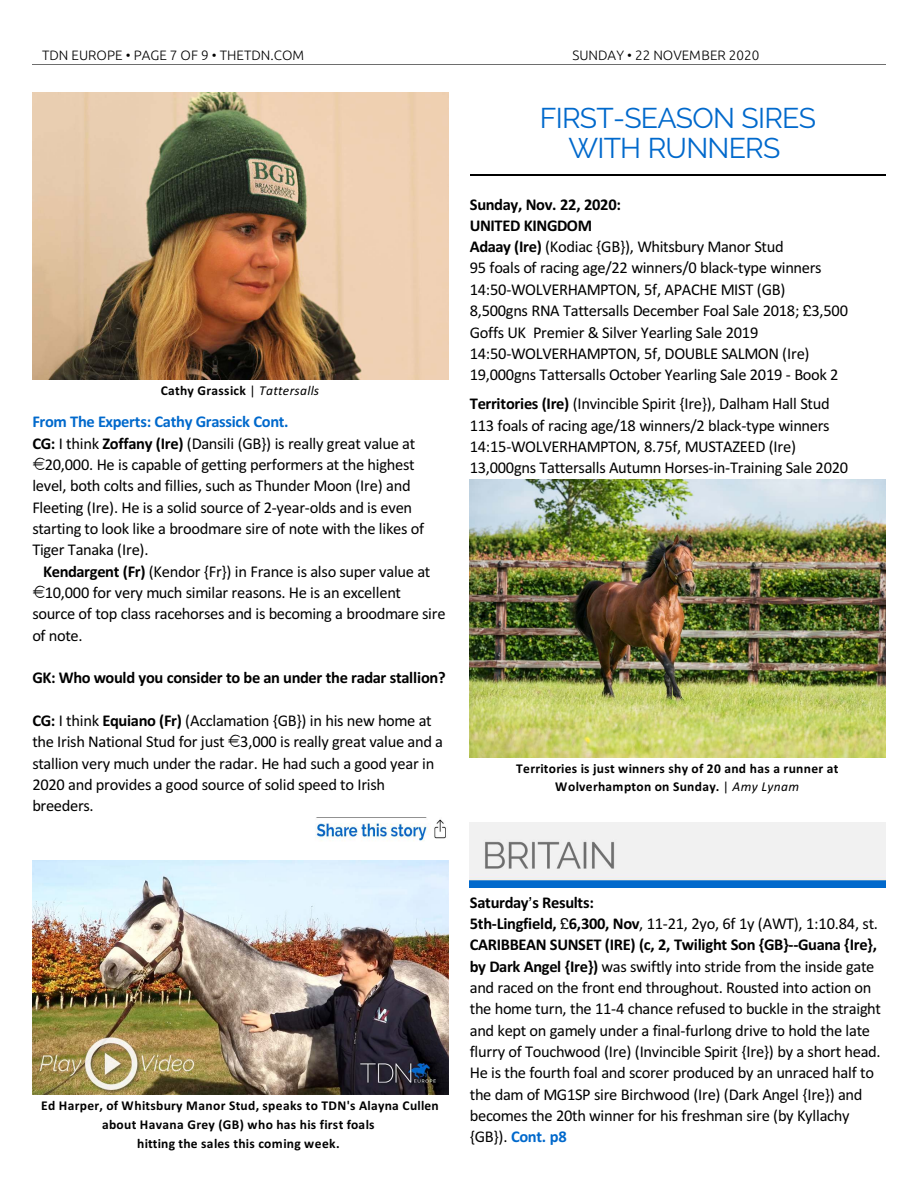
<style>
.page{position:relative;width:918px;height:1188px;background:#fff}
.page>*{position:absolute;margin:0;border:0;box-sizing:border-box;transform-origin:0 0}
.t1{font:28.5px/30px "Raleway";letter-spacing:-.025em;color:#0069cc;text-align:center}
.t2{font:16.5px/21.3px "Calibri";letter-spacing:-.02em;color:#000}
.t3{font:700 16.5px "Calibri";letter-spacing:-.025em;color:#000}
.t4{font:700 16.5px "Calibri";letter-spacing:-.025em;color:#0069cc}
.t5{font:700 13.5px/19px "Calibri";letter-spacing:.025em;color:#000;text-align:center}
.t6{font:300 13.5px "Ubuntu";color:#000}
.s1{font-weight:400}
.s2{font-weight:400;font-style:italic}
.s3{font-weight:700}
.s4{font-weight:700;color:#0069cc}
</style>
<div class="page">
<hr style="left:32px;top:64px;width:853px;height:1px;background:#6e6e6e">
<img style="left:32px;top:92px;width:416px;height:288px">
<img style="left:32px;top:860px;width:416px;height:234px">
<hr style="left:470px;top:174px;width:415px;height:1px;background:#000">
<img style="left:470px;top:479px;width:416px;height:278px">
<img style="left:315px;top:817px;width:131px;height:24px">
<img style="left:470px;top:822px;width:416px;height:65px">
<p class="t6" style="left:42px;top:49px;width:264px">TDN EUROPE • PAGE 7 OF 9 • THETDN.COM</p>
<p class="t6" style="left:572px;top:49px;width:189px">SUNDAY • 22 NOVEMBER 2020</p>
<p class="t5" style="left:161px;top:382px;width:160px">Cathy Grassick <span class="s1">|</span> <span class="s2">Tattersalls</span></p>
<p class="t4" style="left:32px;top:415px;width:258px">From The Experts: Cathy Grassick Cont.</p>
<p class="t2" style="left:32px;top:434px;width:384px"><span class="s3">CG:</span> I think <span class="s3">Zoffany (Ire)</span> (Dansili (GB}) is really great value at</p>
<p class="t2" style="left:45px;top:455px;width:372px">20,000. He is capable of getting performers at the highest</p>
<p class="t2" style="left:32px;top:477px;width:380px">level, both colts and fillies, such as Thunder Moon (Ire) and</p>
<p class="t2" style="left:32px;top:498px;width:381px">Fleeting (Ire). He is a solid source of 2-year-olds and is even</p>
<p class="t2" style="left:32px;top:519px;width:393px">starting to look like a broodmare sire of note with the likes of</p>
<p class="t2" style="left:32px;top:541px;width:118px">Tiger Tanaka (Ire).</p>
<p class="t2" style="left:43px;top:562px;width:389px"><span class="s3">Kendargent (Fr)</span> (Kendor {Fr}) in France is also super value at</p>
<p class="t2" style="left:45px;top:583px;width:358px">10,000 for very much similar reasons. He is an excellent</p>
<p class="t2" style="left:32px;top:605px;width:415px">source of top class racehorses and is becoming a broodmare sire</p>
<p class="t2" style="left:32px;top:626px;width:52px">of note.</p>
<p class="t3" style="left:32px;top:671px;width:415px">GK: Who would you consider to be an under the radar stallion?</p>
<p class="t2" style="left:32px;top:711px;width:412px"><span class="s3">CG:</span> I think <span class="s3">Equiano (Fr)</span> (Acclamation {GB}) in his new home at the Irish National Stud for just 3,000 is really great value and a stallion very much under the radar. He had such a good year in 2020 and provides a good source of solid speed to Irish breeders.</p>
<h1 class="t1" style="left:540px;top:103px;width:278px">FIRST-SEASON SIRES<br>WITH RUNNERS</h1>
<p class="t2" style="left:470px;top:195px;width:380px"><span class="s3">Sunday, Nov. 22, 2020:<br>UNITED KINGDOM<br>Adaay (Ire)</span> (Kodiac {GB}), Whitsbury Manor Stud<br>95 foals of racing age/22 winners/0 black-type winners 14:50-WOLVERHAMPTON, 5f, APACHE MIST (GB)<br>8,500gns RNA Tattersalls December Foal Sale 2018; 3,500<br>Goffs UK Premier &amp; Silver Yearling Sale 2019<br>14:50-WOLVERHAMPTON, 5f, DOUBLE SALMON (Ire)<br>19,000gns Tattersalls October Yearling Sale 2019 - Book 2</p>
<p class="t2" style="left:470px;top:395px;width:380px"><span class="s3">Territories (Ire)</span> (Invincible Spirit {Ire}), Dalham Hall Stud 113 foals of racing age/18 winners/2 black-type winners 14:15-WOLVERHAMPTON, 8.75f, MUSTAZEED (Ire)<br>13,000gns Tattersalls Autumn Horses-in-Training Sale 2020</p>
<p class="t5" style="left:516px;top:760px;width:324px">Territories is just winners shy of 20 and has a runner at<br>Wolverhampton on Sunday. <span class="s1">|</span> <span class="s2">Amy Lynam</span></p>
<p class="t5" style="left:41px;top:1097px;width:399px">Ed Harper, of Whitsbury Manor Stud, speaks to TDN's Alayna Cullen about Havana Grey (GB) who has his first foals<br>hitting the sales this coming week.</p>
<p class="t2" style="left:470px;top:893px;width:413px"><span class="s3">Saturday s Results:<br>5th-Lingfield, 6,300, Nov</span>, 11-21, 2yo, 6f 1y (AWT), 1:10.84, st.<br><span class="s3">CARIBBEAN SUNSET (IRE) (c, 2, Twilight Son {GB}--Guana {Ire}, by Dark Angel {Ire})</span> was swiftly into stride from the inside gate and raced on the front end throughout. Rousted into action on the home turn, the 11-4 chance refused to buckle in the straight and kept on gamely under a final-furlong drive to hold the late flurry of Touchwood (Ire) (Invincible Spirit {Ire}) by a short head.<br>He is the fourth foal and scorer produced by an unraced half to the dam of MG1SP sire Birchwood (Ire) (Dark Angel {Ire}) and becomes the 20th winner for his freshman sire (by Kyllachy {GB}). <span class="s4">Cont. p8</span></p>
</div>
